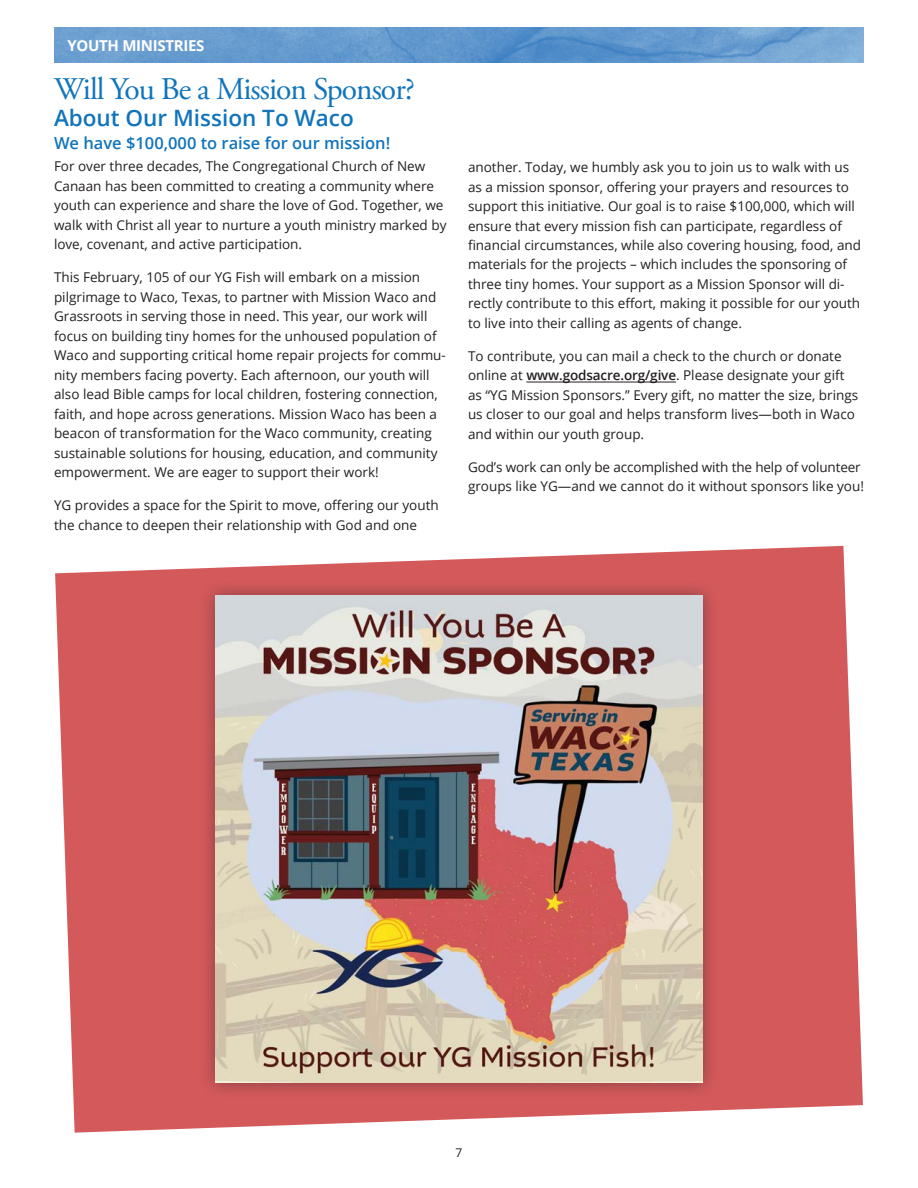
<style>
.page{position:relative;width:918px;height:1188px;background:#fff}
.page>*{position:absolute;margin:0;border:0;box-sizing:border-box;transform-origin:0 0}
._10_NEW_Head{font:31.5px "Adobe Garamond Pro";letter-spacing:-.03em;color:#1074bc}
._20_Subhead{font:600 22.5px "Open Sans";color:#1074bc}
._20_Subhead-2{font:600 16.5px "Open Sans";color:#1074bc}
._00_Section_Title{font:700 15px "Open Sans";letter-spacing:-.02em;color:#fff}
._50_NEW_Body{font:13.5px/19.5px "Open Sans";color:#231f20}
.t1{font:12px "Open Sans";color:#231f20}
.s1{font-weight:600}
</style>
<div class="page">
<svg style="left:54px;top:27px;width:810px;height:36px;background:#659bcf"></svg>
<hr style="left:526px;top:382px;width:150px;height:1px;background:#231f20">
<svg style="left:55px;top:546px;width:808px;height:587px;fill:#d4595b"></svg>
<div style="left:199px;top:580px;width:520px;height:519px;background:#231f20;opacity:.45"></div>
<img style="left:215px;top:596px;width:488px;height:487px">
<p class="_00_Section_Title" style="left:68px;top:35px;width:138px">YOUTH MINISTRIES</p>
<p class="_10_NEW_Head" style="left:54px;top:70px;width:362px">Will You Be a Mission Sponsor?</p>
<p class="_20_Subhead" style="left:54px;top:103px;width:301px">About Our Mission To Waco</p>
<p class="_20_Subhead-2" style="left:54px;top:132px;width:338px">We have $100,000 to raise for our mission!</p>
<p class="_50_NEW_Body" style="left:54px;top:156px;width:394px">For over three decades, The Congregational Church of New Canaan has been committed to creating a community where youth can experience and share the love of God. Together, we walk with Christ all year to nurture a youth ministry marked by love, covenant, and active participation.</p>
<p class="_50_NEW_Body" style="left:54px;top:267px;width:393px">This February, 105 of our YG Fish will embark on a mission pilgrimage to Waco, Texas, to partner with Mission Waco and Grassroots in serving those in need. This year, our work will focus on building tiny homes for the unhoused population of Waco and supporting critical home repair projects for commu&shy;nity members facing poverty. Each afternoon, our youth will also lead Bible camps for local children, fostering connection, faith, and hope across generations. Mission Waco has been a beacon of transformation for the Waco community, creating sustainable solutions for housing, education, and community empowerment. We are eager to support their work!</p>
<p class="_50_NEW_Body" style="left:54px;top:495px;width:386px">YG provides a space for the Spirit to move, offering our youth the chance to deepen their relationship with God and one</p>
<p class="_50_NEW_Body" style="left:468px;top:157px;width:395px">another. Today, we humbly ask you to join us to walk with us as a mission sponsor, offering your prayers and resources to support this initiative. Our goal is to raise $100,000, which will ensure that every mission fish can participate, regardless of financial circumstances, while also covering housing, food, and materials for the projects – which includes the sponsoring of three tiny homes. Your support as a Mission Sponsor will di&shy;rectly contribute to this effort, making it possible for our youth to live into their calling as agents of change.</p>
<p class="_50_NEW_Body" style="left:468px;top:346px;width:392px">To contribute, you can mail a check to the church or donate online at <span class="s1">www.godsacre.org/give</span>. Please designate your gift as “YG Mission Sponsors.” Every gift, no matter the size, brings us closer to our goal and helps transform lives—both in Waco and within our youth group.</p>
<p class="_50_NEW_Body" style="left:468px;top:457px;width:397px">God’s work can only be accomplished with the help of volunteer groups like YG—and we cannot do it without sponsors like you!</p>
<p class="t1" style="left:456px;top:1144px;width:8px">7</p>
</div>
